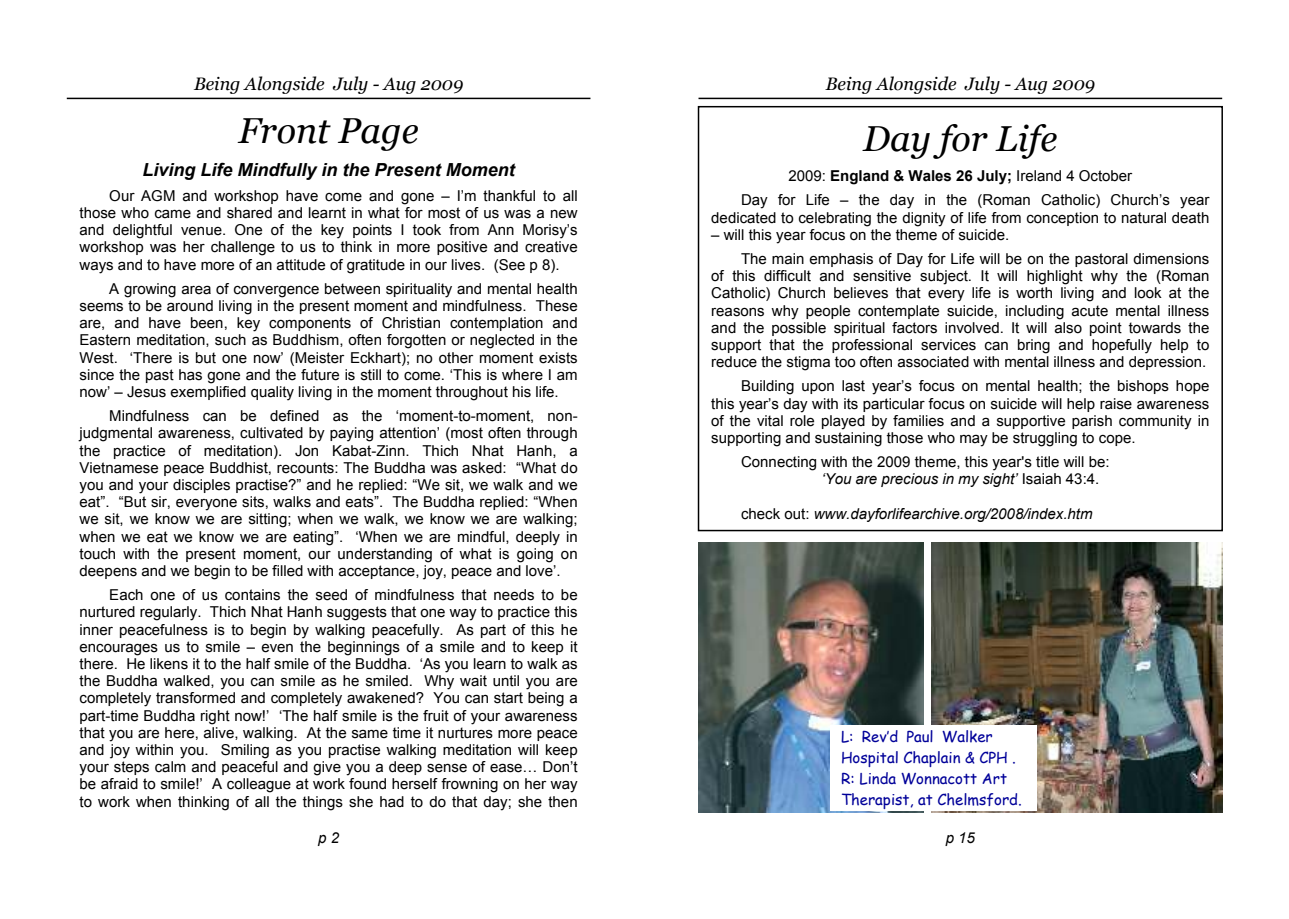
<style>
.page{position:relative;width:1289px;height:919px;background:#fff}
.page>*{position:absolute;margin:0;border:0;box-sizing:border-box;transform-origin:0 0}
.t1{font:italic 36px "Georgia";color:#000}
.t2{font:italic 18px "Georgia";color:#000}
.t3{font:italic 700 18px "Arial";color:#000}
.t4{font:15px/17.2px "Arial";color:#000;text-align:justify}
.t5{font:15px/20.9px "Comic Sans MS";color:#009}
.t6{font:italic 15px "Arial";color:#000}
.s1{font-weight:700}
.s2{font-style:italic}
.s3{font-style:normal}
</style>
<div class="page">
<hr style="left:67px;top:98px;width:523px;height:1px;background:#000">
<hr style="left:698px;top:98px;width:524px;height:1px;background:#000">
<div style="left:697px;top:106px;width:525px;height:425px;border:2px solid #000"></div>
<img style="left:931px;top:542px;width:291px;height:270px">
<img style="left:698px;top:542px;width:225px;height:270px">
<div style="left:830px;top:725px;width:206px;height:86px;background:#fff"></div>
<p class="t2" style="left:194px;top:76px;width:270px">Being Alongside July - Aug 2009</p>
<p class="t2" style="left:825px;top:76px;width:270px">Being Alongside July - Aug 2009</p>
<h1 class="t1" style="left:238px;top:115px;width:182px">Front Page</h1>
<p class="t3" style="left:142px;top:163px;width:373px">Living Life Mindfully in the Present Moment</p>
<p class="t4" style="left:80px;top:188px;width:499px;text-indent:30px">Our AGM and workshop have come and gone – I’m thankful to all those who came and shared and learnt in what for most of us was a new and delightful venue. One of the key points I took from Ann Morisy’s workshop was her challenge to us to think in more positive and creative ways and to have more of an attitude of gratitude in our lives. (See p 8).</p>
<p class="t4" style="left:80px;top:281px;width:499px;text-indent:30px">A growing area of convergence between spirituality and mental health seems to be around living in the present moment and mindfulness. These are, and have been, key components of Christian contemplation and Eastern meditation, such as Buddhism, often forgotten or neglected in the West. ‘There is but one now’ (Meister Eckhart); no other moment exists since the past has gone and the future is still to come. ‘This is where I am now’ – Jesus exemplified quality living in the moment throughout his life.</p>
<p class="t4" style="left:80px;top:408px;width:499px;text-indent:30px">Mindfulness can be defined as the ‘moment-to-moment, non&shy;judgmental awareness, cultivated by paying attention’ (most often through the practice of meditation). Jon Kabat-Zinn. Thich Nhat Hanh, a Vietnamese peace Buddhist, recounts: The Buddha was asked: “What do you and your disciples practise?” and he replied: “We sit, we walk and we eat”. “But sir, everyone sits, walks and eats”. The Buddha replied: “When we sit, we know we are sitting; when we walk, we know we are walking; when we eat we know we are eating”. ‘When we are mindful, deeply in touch with the present moment, our understanding of what is going on deepens and we begin to be filled with acceptance, joy, peace and love’.</p>
<p class="t4" style="left:80px;top:587px;width:499px;text-indent:30px">Each one of us contains the seed of mindfulness that needs to be nurtured regularly. Thich Nhat Hanh suggests that one way to practice this inner peacefulness is to begin by walking peacefully. As part of this he encourages us to smile – even the beginnings of a smile and to keep it there. He likens it to the half smile of the Buddha. ‘As you learn to walk as the Buddha walked, you can smile as he smiled. Why wait until you are completely transformed and completely awakened? You can start being a part-time Buddha right now!’ ‘The half smile is the fruit of your awareness that you are here, alive, walking. At the same time it nurtures more peace and joy within you. Smiling as you practise walking meditation will keep your steps calm and peaceful and give you a deep sense of ease… Don’t be afraid to smile!’ A colleague at work found herself frowning on her way to work when thinking of all the things she had to do that day; she then</p>
<h1 class="t1" style="left:863px;top:124px;width:196px">Day for Life</h1>
<p class="t4" style="left:741px;top:165px;width:470px;line-height:24.2px;text-indent:47px">2009: <span class="s1">England &amp; Wales 26 July;</span> Ireland 4 October<br>Day for Life – the day in the (Roman Catholic) Church’s year</p>
<p class="t4" style="left:711px;top:210px;width:499px">dedicated to celebrating the dignity of life from conception to natural death</p>
<p class="t4" style="left:741px;top:224px;width:470px;line-height:24.2px;text-indent:-30px">– will this year focus on the theme of suicide.<br>The main emphasis of Day for Life will be on the pastoral dimensions</p>
<p class="t4" style="left:711px;top:269px;width:499px">of this difficult and sensitive subject. It will highlight why the (Roman Catholic) Church believes that every life is worth living and look at the reasons why people contemplate suicide, including acute mental illness and the possible spiritual factors involved. It will also point towards the support that the professional services can bring and hopefully help to reduce the stigma too often associated with mental illness and depression.</p>
<p class="t4" style="left:711px;top:379px;width:499px;text-indent:30px">Building upon last year’s focus on mental health; the bishops hope this year’s day with its particular focus on suicide will help raise awareness of the vital role played by families and a supportive parish community in supporting and sustaining those who may be struggling to cope.</p>
<p class="t4" style="left:821px;top:454px;width:290px;text-indent:-80px">Connecting with the 2009 theme, this year's title will be: <span class="s2">‘You are precious in my sight’</span> Isaiah 43:4.</p>
<p class="t6" style="left:741px;top:507px;width:353px"><span class="s3">check out:</span> www.dayforlifearchive.org/2008/index.htm</p>
<p class="t5" style="left:841px;top:727px;width:182px">L: Rev’d Paul Walker<br>Hospital Chaplain &amp; CPH .<br>R: Linda Wonnacott Art<br>Therapist, at Chelmsford.</p>
<p class="t6" style="left:318px;top:831px;width:22px">p 2</p>
<p class="t6" style="left:945px;top:831px;width:31px">p 15</p>
</div>
